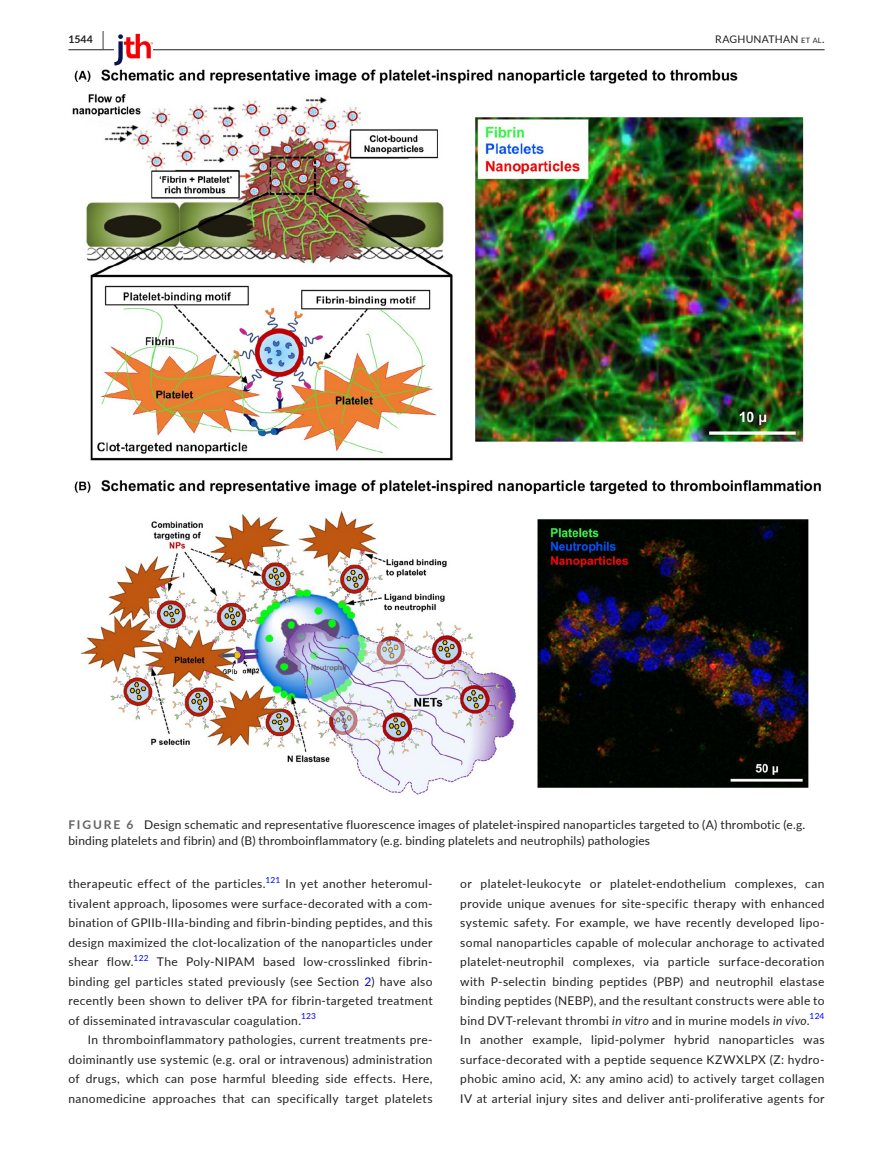
<style>
.page{position:relative;width:893px;height:1174px;background:#fff}
.page>*{position:absolute;margin:0;border:0;box-sizing:border-box;transform-origin:0 0}
.t1{font:12px/19.5px "Lato";letter-spacing:.02em;color:#231f20;text-align:justify}
.t2{font:10.5px "Lato";letter-spacing:.02em;color:#231f20}
.t3{font:700 10.5px "Lato";color:#231f20}
.t4{font:8.4px "Lato";letter-spacing:.03em;color:#00f}
.s1{font-size:19.5px}
.s2{font-size:7.35px}
.s3{font-weight:700;color:#636366}
.s4{color:#00f}
.s5{font-style:italic}
</style>
<div class="page">
<hr style="left:68px;top:49px;width:756px;height:1px;background:#231f20">
<svg style="left:114px;top:34px;width:39px;height:31px"></svg>
<img style="left:72px;top:69px;width:749px;height:726px">
<p class="t3" style="left:68px;top:31px;width:37px">1544 <span class="s1">|</span></p>
<p class="t2" style="left:715px;top:31px;width:111px">RAGHUNATHAN <span class="s2">et al</span>.</p>
<p class="t1" style="left:68px;top:815px;width:738px;line-height:16.5px"><span class="s3">FIGURE 6</span> Design schematic and representative fluorescence images of platelet-inspired nanoparticles targeted to (A) thrombotic (e.g. binding platelets and fibrin) and (B) thromboinflammatory (e.g. binding platelets and neutrophils) pathologies</p>
<p class="t1" style="left:68px;top:873px;width:199px">therapeutic effect of the particles.</p>
<p class="t4" style="left:265px;top:874px;width:17px">121</p>
<p class="t1" style="left:68px;top:873px;width:366px;text-indent:217px">In yet another heteromul&shy;tivalent approach, liposomes were surface-decorated with a com&shy;bination of GPIIb-IIIa-binding and fibrin-binding peptides, and this design maximized the clot-localization of the nanoparticles under shear flow.</p>
<p class="t4" style="left:134px;top:952px;width:17px">122</p>
<p class="t1" style="left:68px;top:951px;width:366px;text-indent:88px">The Poly-NIPAM based low-crosslinked fibrin&shy;binding gel particles stated previously (see Section <span class="s4">2</span>) have also recently been shown to deliver tPA for fibrin-targeted treatment of disseminated intravascular coagulation.</p>
<p class="t4" style="left:301px;top:1010px;width:17px">123</p>
<p class="t1" style="left:68px;top:1029px;width:366px;text-indent:20px">In thromboinflammatory pathologies, current treatments pre&shy;doiminantly use systemic (e.g. oral or intravenous) administration of drugs, which can pose harmful bleeding side effects. Here, nanomedicine approaches that can specifically target platelets</p>
<p class="t1" style="left:460px;top:873px;width:366px">or platelet-leukocyte or platelet-endothelium complexes, can provide unique avenues for site-specific therapy with enhanced systemic safety. For example, we have recently developed lipo&shy;somal nanoparticles capable of molecular anchorage to activated platelet-neutrophil complexes, via particle surface-decoration with P-selectin binding peptides (PBP) and neutrophil elastase binding peptides (NEBP), and the resultant constructs were able to bind DVT-relevant thrombi <span class="s5">in vitro</span> and in murine models <span class="s5">in vivo</span>.<sup>124<br></sup>In another example, lipid-polymer hybrid nanoparticles was surface-decorated with a peptide sequence KZWXLPX (Z: hydro&shy;phobic amino acid, X: any amino acid) to actively target collagen IV at arterial injury sites and deliver anti-proliferative agents for</p>
</div>
